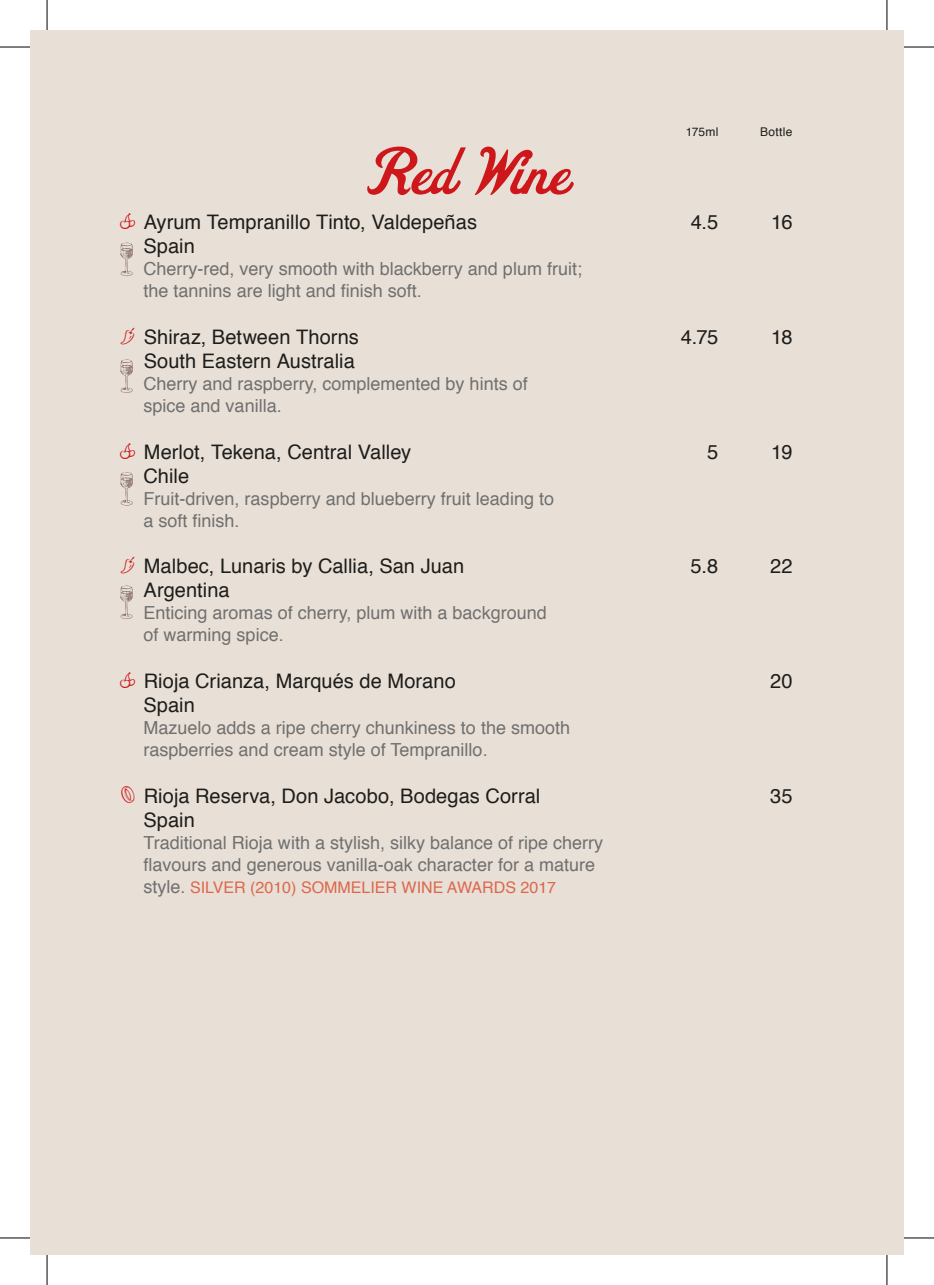
<style>
.page{position:relative;width:934px;height:1285px;background:#fff}
.page>*{position:absolute;margin:0;border:0;box-sizing:border-box;transform-origin:0 0}
.t1{font:62px "Fenway Park JF";letter-spacing:.005em;color:#cd171a}
.t2{font:20px "Helvetica";letter-spacing:.005em;color:#1d1d1b}
.t3{font:18px/22px "Helvetica";color:#70706f}
.t4{font:16px "Helvetica";color:#dd674d}
.t5{font:12px "Helvetica";letter-spacing:.02em;color:#1d1d1b}
.s1{font-family:"Expressions RDA";color:#cd171a}
.s2{font-size:18px;color:#70706f}
</style>
<div class="page">
<div style="left:30px;top:30px;width:873px;height:1225px;background:#e8e0d7"></div>
<svg style="left:120px;top:359px;width:13px;height:34px"></svg>
<svg style="left:120px;top:243px;width:13px;height:33px"></svg>
<svg style="left:120px;top:472px;width:13px;height:33px"></svg>
<svg style="left:120px;top:585px;width:13px;height:34px"></svg>
<hr style="left:0;top:47px;width:30px;height:1px;background:#000">
<hr style="left:903px;top:47px;width:30px;height:1px;background:#000">
<hr style="left:0;top:1237px;width:30px;height:1px;background:#000">
<hr style="left:903px;top:1237px;width:30px;height:1px;background:#000">
<hr style="left:47px;top:0;width:1px;height:30px;background:#000">
<hr style="left:47px;top:1255px;width:1px;height:30px;background:#000">
<hr style="left:886px;top:0;width:1px;height:30px;background:#000">
<hr style="left:886px;top:1255px;width:1px;height:30px;background:#000">
<p class="t5" style="left:685px;top:122px;width:34px">175ml</p>
<p class="t5" style="left:759px;top:122px;width:34px">Bottle</p>
<h1 class="t1" style="left:366px;top:132px;width:203px">Red Wine</h1>
<p class="t2" style="left:120px;top:207px;width:358px"><span class="s1">f</span> Ayrum Tempranillo Tinto, Valdepeñas</p>
<p class="t2" style="left:690px;top:207px;width:29px">4.5</p>
<p class="t2" style="left:770px;top:207px;width:23px">16</p>
<p class="t2" style="left:143px;top:231px;width:53px">Spain</p>
<p class="t3" style="left:143px;top:258px;width:440px">Cherry-red, very smooth with blackberry and plum fruit; the tannins are light and finish soft.</p>
<p class="t2" style="left:121px;top:321px;width:239px"><span class="s1">g</span> Shiraz, Between Thorns</p>
<p class="t2" style="left:680px;top:321px;width:39px">4.75</p>
<p class="t2" style="left:770px;top:321px;width:23px">18</p>
<p class="t2" style="left:144px;top:345px;width:212px">South Eastern Australia</p>
<p class="t3" style="left:143px;top:373px;width:385px">Cherry and raspberry, complemented by hints of spice and vanilla.</p>
<p class="t2" style="left:120px;top:436px;width:292px"><span class="s1">f</span> Merlot, Tekena, Central Valley</p>
<p class="t2" style="left:707px;top:436px;width:13px">5</p>
<p class="t2" style="left:770px;top:436px;width:23px">19</p>
<p class="t2" style="left:143px;top:460px;width:47px">Chile</p>
<p class="t3" style="left:143px;top:488px;width:412px">Fruit-driven, raspberry and blueberry fruit leading to a soft finish.</p>
<p class="t2" style="left:121px;top:551px;width:344px"><span class="s1">g</span> Malbec, Lunaris by Callia, San Juan</p>
<p class="t2" style="left:690px;top:551px;width:29px">5.8</p>
<p class="t2" style="left:769px;top:551px;width:24px">22</p>
<p class="t2" style="left:143px;top:575px;width:88px">Argentina</p>
<p class="t3" style="left:143px;top:602px;width:404px">Enticing aromas of cherry, plum with a background of warming spice.</p>
<p class="t2" style="left:120px;top:665px;width:337px"><span class="s1">f</span> Rioja Crianza, Marqués de Morano</p>
<p class="t2" style="left:769px;top:665px;width:24px">20</p>
<p class="t2" style="left:143px;top:689px;width:53px">Spain</p>
<p class="t3" style="left:143px;top:717px;width:428px">Mazuelo adds a ripe cherry chunkiness to the smooth raspberries and cream style of Tempranillo.</p>
<p class="t2" style="left:120px;top:780px;width:421px"><span class="s1">p</span> Rioja Reserva, Don Jacobo, Bodegas Corral</p>
<p class="t2" style="left:769px;top:780px;width:24px">35</p>
<p class="t2" style="left:143px;top:804px;width:53px">Spain</p>
<p class="t3" style="left:143px;top:832px;width:461px">Traditional Rioja with a stylish, silky balance of ripe cherry flavours and generous vanilla-oak character for a mature</p>
<p class="t4" style="left:143px;top:874px;width:414px"><span class="s2">style.</span> SILVER (2010) SOMMELIER WINE AWARDS 2017</p>
</div>
